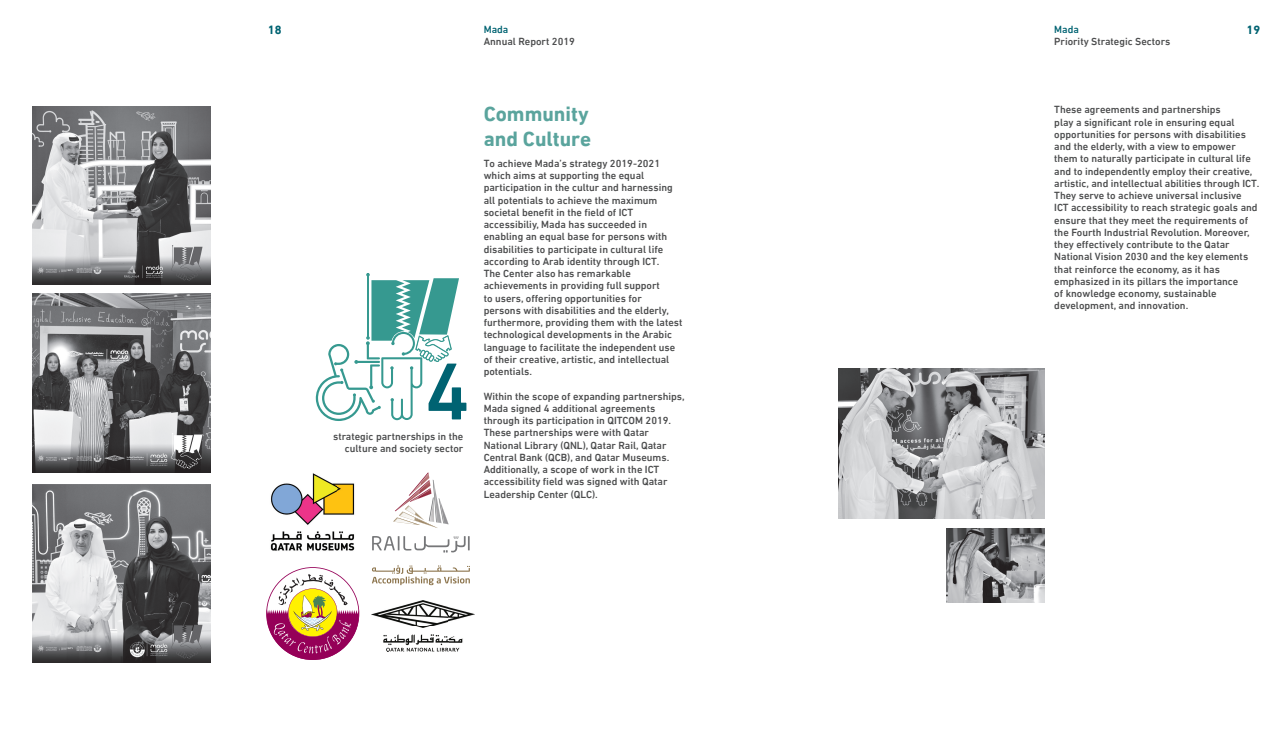
<style>
.page{position:relative;width:1285px;height:737px;background:#fff}
.page>*{position:absolute;margin:0;border:0;box-sizing:border-box;transform-origin:0 0}
.t1{font:500 82.16px "DIN Next LT Arabic";color:#006372}
.t2{font:700 21px/24.5px "DIN Next LT Arabic";color:#5aa49d}
.t3{font:700 12.25px "DIN Next LT Arabic";color:#006372}
.t4{font:500 10.5px/12.2px "DIN Next LT Arabic";color:#4b4c4d}
.t5{font:500 10.5px "DIN Next LT Arabic";color:#006372}
</style>
<div class="page">
<svg style="left:316px;top:273px;width:143px;height:148px"></svg>
<img style="left:270px;top:473px;width:85px;height:78px">
<svg style="left:372px;top:536px;width:98px;height:16px"></svg>
<svg style="left:393px;top:472px;width:56px;height:56px"></svg>
<svg style="left:372px;top:565px;width:98px;height:20px"></svg>
<svg style="left:266px;top:567px;width:93px;height:93px"></svg>
<img style="left:372px;top:600px;width:102px;height:52px">
<img style="left:33px;top:106px;width:178px;height:178px">
<img style="left:33px;top:484px;width:178px;height:178px">
<img style="left:33px;top:294px;width:178px;height:178px">
<img style="left:838px;top:368px;width:206px;height:150px">
<img style="left:946px;top:528px;width:98px;height:75px">
<p class="t3" style="left:268px;top:23px;width:15px">18</p>
<p class="t5" style="left:484px;top:23px;width:26px">Mada</p>
<p class="t4" style="left:484px;top:35px;width:93px">Annual Report 2019</p>
<h1 class="t1" style="left:425px;top:343px;width:47px">4</h1>
<p class="t4" style="left:333px;top:430px;width:132px;text-align:right">strategic partnerships in the culture and society sector</p>
<h2 class="t2" style="left:484px;top:102px;width:109px">Community and Culture</h2>
<p class="t4" style="left:484px;top:157px;width:200px">To achieve Mada’s strategy 2019-2021 which aims at supporting the equal participation in the cultur and harnessing all potentials to achieve the maximum societal benefit in the field of ICT accessibiliy, Mada has succeeded in enabling an equal base for persons with disabilities to participate in cultural life according to Arab identity through ICT.<br>The Center also has remarkable achievements in providing full support<br>to users, offering opportunities for<br>persons with disabilities and the elderly, furthermore, providing them with the latest technological developments in the Arabic language to facilitate the independent use of their creative, artistic, and intellectual potentials.</p>
<p class="t4" style="left:484px;top:390px;width:203px">Within the scope of expanding partnerships, Mada signed 4 additional agreements through its participation in QITCOM 2019.<br>These partnerships were with Qatar National Library (QNL), Qatar Rail, Qatar Central Bank (QCB), and Qatar Museums.<br>Additionally, a scope of work in the ICT accessibility field was signed with Qatar Leadership Center (QLC).</p>
<p class="t5" style="left:1054px;top:23px;width:26px">Mada</p>
<p class="t4" style="left:1054px;top:35px;width:117px">Priority Strategic Sectors</p>
<p class="t3" style="left:1246px;top:23px;width:15px">19</p>
<p class="t4" style="left:1054px;top:104px;width:207px">These agreements and partnerships<br>play a significant role in ensuring equal opportunities for persons with disabilities and the elderly, with a view to empower them to naturally participate in cultural life and to independently employ their creative, artistic, and intellectual abilities through ICT.<br>They serve to achieve universal inclusive<br>ICT accessibility to reach strategic goals and ensure that they meet the requirements of the Fourth Industrial Revolution. Moreover, they effectively contribute to the Qatar National Vision 2030 and the key elements that reinforce the economy, as it has emphasized in its pillars the importance<br>of knowledge economy, sustainable development, and innovation.</p>
</div>
